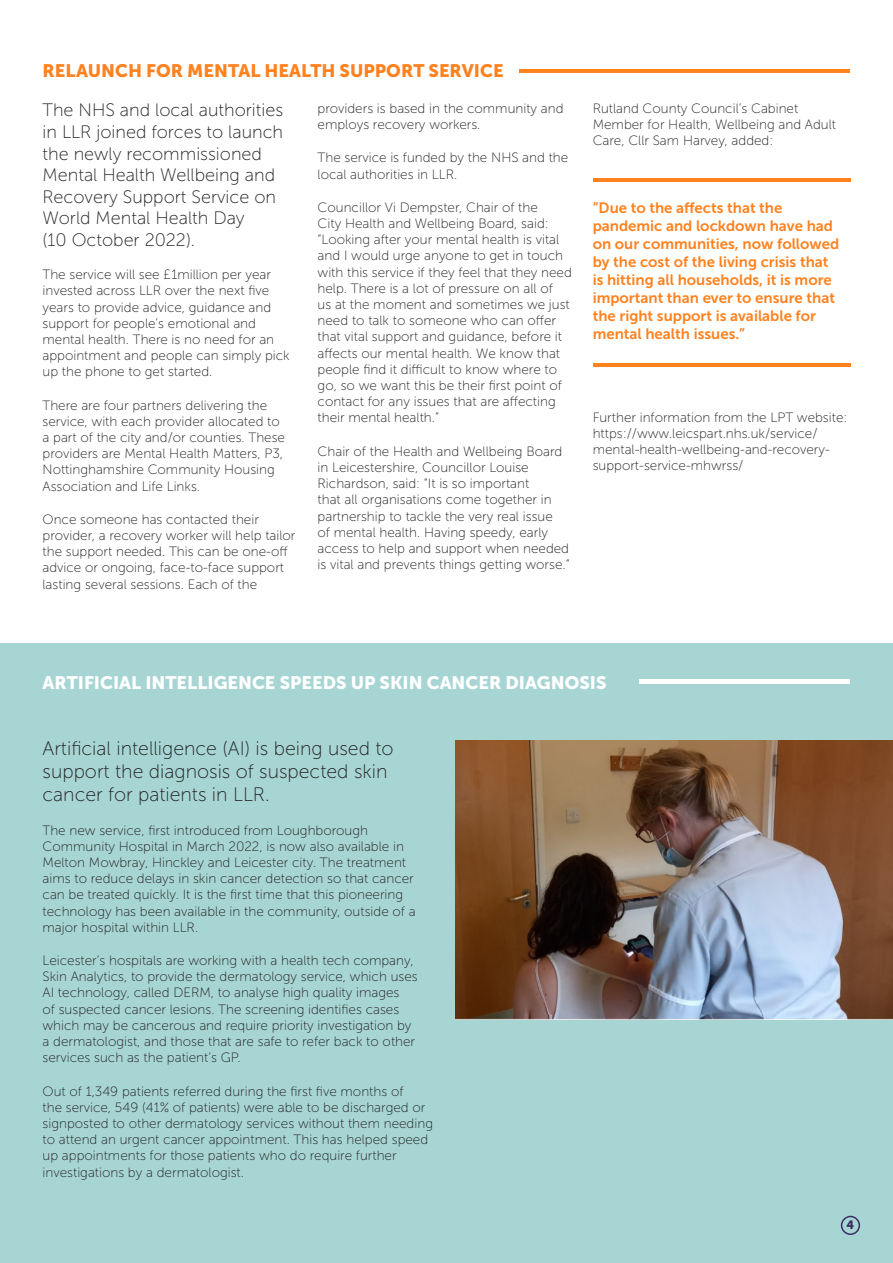
<style>
.page{position:relative;width:893px;height:1263px;background:#fff}
.page>*{position:absolute;margin:0;border:0;box-sizing:border-box;transform-origin:0 0}
.t1{font:19.5px/23.4px "Museo Sans 100";color:#231f20}
.t2{font:18px/21.6px "Museo Sans 100";color:#231f20}
.t3{font:18px "Museo Sans 900";color:#fff}
.t4{font:18px "Museo Sans 900";color:#ff821f}
.t5{font:15px/18px "Museo Sans 700";color:#ff821f}
.t6{font:13.5px/16.2px "Museo Sans 100";color:#231f20}
.t7{font:12px "Museo Sans 900";color:#3d2e66}
</style>
<div class="page">
<div style="left:0;top:643px;width:893px;height:620px;background:#a7d5d4"></div>
<div style="left:841px;top:1216px;width:19px;height:19px;border:2px solid #3d2e66;border-radius:50%"></div>
<div style="left:639px;top:679px;width:211px;height:5px;background:#fff"></div>
<hr style="left:519px;top:70px;width:331px;height:3px;background:#ff821f">
<img style="left:455px;top:740px;width:438px;height:280px">
<hr style="left:593px;top:178px;width:257px;height:4px;background:#ff821f">
<hr style="left:593px;top:363px;width:257px;height:4px;background:#ff821f">
<p class="t4" style="left:43px;top:61px;width:463px">RELAUNCH FOR MENTAL HEALTH SUPPORT SERVICE</p>
<p class="t2" style="left:43px;top:100px;width:242px">The NHS and local authorities in LLR joined forces to launch the newly recommissioned<br>Mental Health Wellbeing and<br>Recovery Support Service on<br>World Mental Health Day<br>(10 October 2022).</p>
<p class="t6" style="left:43px;top:267px;width:249px">The service will see £1million per year invested across LLR over the next five years to provide advice, guidance and support for people’s emotional and mental health. There is no need for an appointment and people can simply pick up the phone to get started.</p>
<p class="t6" style="left:43px;top:397px;width:244px">There are four partners delivering the service, with each provider allocated to a part of the city and/or counties. These providers are Mental Health Matters, P3, Nottinghamshire Community Housing Association and Life Links.</p>
<p class="t6" style="left:43px;top:511px;width:254px">Once someone has contacted their provider, a recovery worker will help tailor the support needed. This can be one-off advice or ongoing, face-to-face support lasting several sessions. Each of the</p>
<p class="t6" style="left:318px;top:100px;width:248px">providers is based in the community and employs recovery workers.</p>
<p class="t6" style="left:318px;top:150px;width:252px">The service is funded by the NHS and the local authorities in LLR.</p>
<p class="t6" style="left:318px;top:199px;width:256px">Councillor Vi Dempster, Chair of the<br>City Health and Wellbeing Board, said: “Looking after your mental health is vital and I would urge anyone to get in touch with this service if they feel that they need help. There is a lot of pressure on all of<br>us at the moment and sometimes we just need to talk to someone who can offer that vital support and guidance, before it affects our mental health. We know that people find it difficult to know where to go, so we want this be their first point of contact for any issues that are affecting their mental health.”</p>
<p class="t6" style="left:318px;top:443px;width:254px">Chair of the Health and Wellbeing Board in Leicestershire, Councillor Louise Richardson, said: “It is so important<br>that all organisations come together in partnership to tackle the very real issue<br>of mental health. Having speedy, early access to help and support when needed is vital and prevents things getting worse.”</p>
<p class="t6" style="left:593px;top:100px;width:245px">Rutland County Council’s Cabinet<br>Member for Health, Wellbeing and Adult<br>Care, Cllr Sam Harvey, added:</p>
<p class="t5" style="left:593px;top:199px;width:248px">”Due to the affects that the pandemic and lockdown have had on our communities, now followed by the cost of the living crisis that is hitting all households, it is more important than ever to ensure that the right support is available for mental health issues.”</p>
<p class="t6" style="left:593px;top:409px;width:256px">Further information from the LPT website: https://www.leicspart.nhs.uk/service/ mental-health-wellbeing-and-recovery&shy;support-service-mhwrss/</p>
<p class="t3" style="left:43px;top:672px;width:565px">ARTIFICIAL INTELLIGENCE SPEEDS UP SKIN CANCER DIAGNOSIS</p>
<p class="t1" style="left:43px;top:736px;width:353px">Artificial intelligence (AI) is being used to support the diagnosis of suspected skin cancer for patients in LLR.</p>
<p class="t6" style="left:43px;top:822px;width:375px">The new service, first introduced from Loughborough Community Hospital in March 2022, is now also available in Melton Mowbray, Hinckley and Leicester city. The treatment aims to reduce delays in skin cancer detection so that cancer can be treated quickly. It is the first time that this pioneering technology has been available in the community, outside of a major hospital within LLR.</p>
<p class="t6" style="left:43px;top:952px;width:377px">Leicester’s hospitals are working with a health tech company, Skin Analytics, to provide the dermatology service, which uses AI technology, called DERM, to analyse high quality images<br>of suspected cancer lesions. The screening identifies cases which may be cancerous and require priority investigation by a dermatologist, and those that are safe to refer back to other services such as the patient’s GP.</p>
<p class="t6" style="left:43px;top:1083px;width:392px">Out of 1,349 patients referred during the first five months of<br>the service, 549 (41% of patients) were able to be discharged or signposted to other dermatology services without them needing to attend an urgent cancer appointment. This has helped speed up appointments for those patients who do require further investigations by a dermatologist.</p>
<p class="t7" style="left:847px;top:1218px;width:9px">4</p>
</div>
